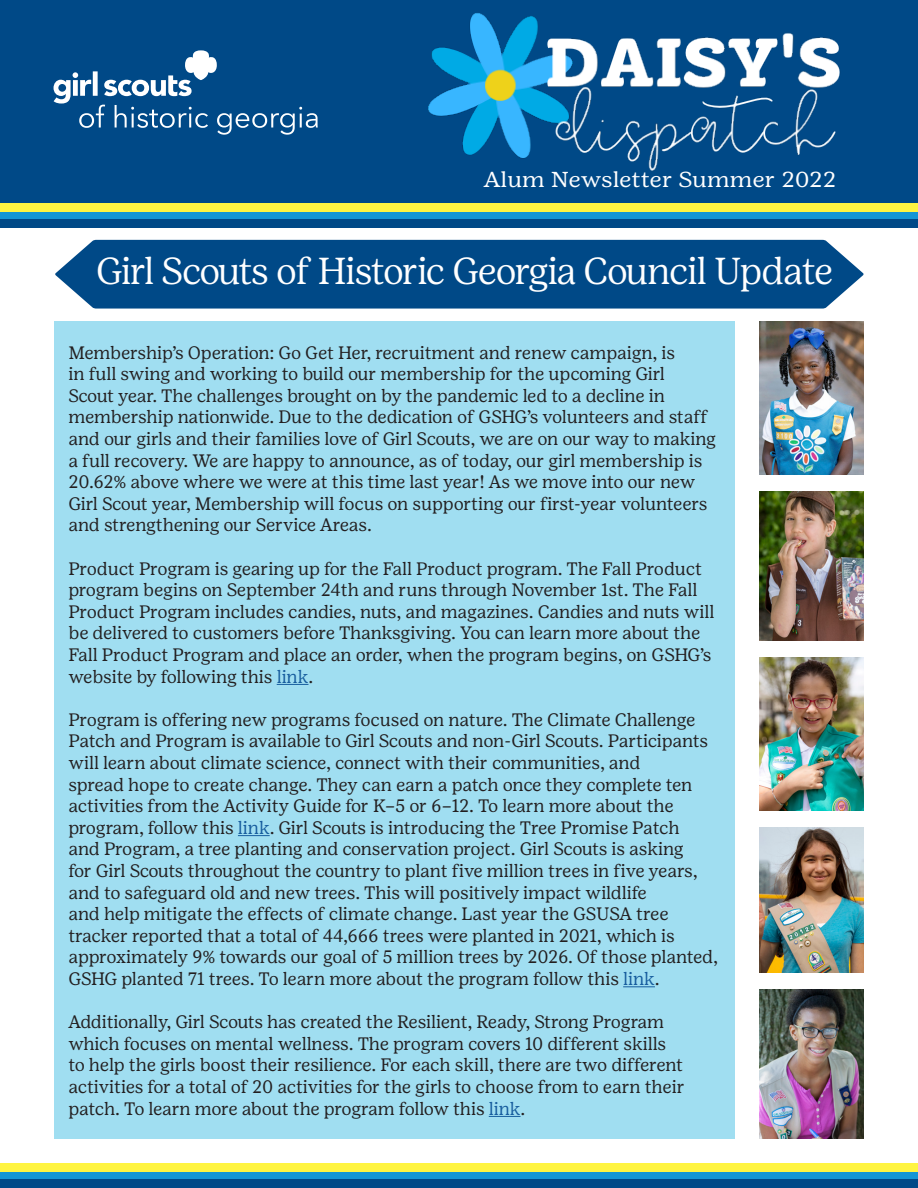
<style>
.page{position:relative;width:918px;height:1188px;background:#fff}
.page>*{position:absolute;margin:0;border:0;box-sizing:border-box;transform-origin:0 0}
.t1{font:300 37.5px "Girl Scout Display";letter-spacing:-.03em;color:#fff}
.t2{font:21.6px "Girl Scout Text";color:#fff;scale:1.11 1}
.t3{font:18px/21.6px "Girl Scout Text";letter-spacing:-.01em;color:#231f20}
.s1{color:#175d9e}
</style>
<div class="page">
<div style="left:0;top:0;width:918px;height:214px;background:#004987"></div>
<svg style="left:54px;top:50px;width:264px;height:85px"></svg>
<img style="left:428px;top:13px;width:412px;height:158px">
<div style="left:0;top:210px;width:918px;height:9px;background:#1496d4"></div>
<div style="left:0;top:219px;width:918px;height:9px;background:#004987"></div>
<div style="left:0;top:203px;width:918px;height:9px;background:#fff441"></div>
<div style="left:0;top:1170px;width:918px;height:9px;background:#1496d4"></div>
<div style="left:0;top:1179px;width:918px;height:9px;background:#004987"></div>
<div style="left:0;top:1163px;width:918px;height:9px;background:#fff441"></div>
<div style="left:54px;top:321px;width:680px;height:817px;background:#a0def1"></div>
<div style="left:55px;top:240px;width:809px;height:69px;background:#004987"></div>
<hr style="left:277px;top:684px;width:31px;height:1px;background:#175d9e">
<hr style="left:238px;top:835px;width:32px;height:1px;background:#175d9e">
<hr style="left:623px;top:986px;width:32px;height:1px;background:#175d9e">
<hr style="left:489px;top:1116px;width:32px;height:1px;background:#175d9e">
<img style="left:759px;top:321px;width:104px;height:153px">
<img style="left:759px;top:491px;width:104px;height:149px">
<img style="left:759px;top:657px;width:104px;height:153px">
<img style="left:759px;top:827px;width:104px;height:145px">
<img style="left:759px;top:989px;width:104px;height:149px">
<p class="t2" style="left:484px;top:167px;width:319px">Alum Newsletter Summer 2022</p>
<p class="t1" style="left:97px;top:250px;width:738px">Girl Scouts of Historic Georgia Council Update</p>
<p class="t3" style="left:68px;top:342px;width:649px">Membership’s Operation: Go Get Her, recruitment and renew campaign, is<br>in full swing and working to build our membership for the upcoming Girl<br>Scout year. The challenges brought on by the pandemic led to a decline in membership nationwide. Due to the dedication of GSHG’s volunteers and staff and our girls and their families love of Girl Scouts, we are on our way to making a full recovery. We are happy to announce, as of today, our girl membership is 20.62% above where we were at this time last year! As we move into our new Girl Scout year, Membership will focus on supporting our first-year volunteers and strengthening our Service Areas.</p>
<p class="t3" style="left:68px;top:558px;width:648px">Product Program is gearing up for the Fall Product program. The Fall Product program begins on September 24th and runs through November 1st. The Fall Product Program includes candies, nuts, and magazines. Candies and nuts will be delivered to customers before Thanksgiving. You can learn more about the Fall Product Program and place an order, when the program begins, on GSHG’s website by following this <span class="s1">link</span>.</p>
<p class="t3" style="left:68px;top:709px;width:651px">Program is offering new programs focused on nature. The Climate Challenge Patch and Program is available to Girl Scouts and non-Girl Scouts. Participants will learn about climate science, connect with their communities, and<br>spread hope to create change. They can earn a patch once they complete ten activities from the Activity Guide for K–5 or 6–12. To learn more about the program, follow this <span class="s1">link</span>. Girl Scouts is introducing the Tree Promise Patch<br>and Program, a tree planting and conservation project. Girl Scouts is asking<br>for Girl Scouts throughout the country to plant five million trees in five years, and to safeguard old and new trees. This will positively impact wildlife<br>and help mitigate the effects of climate change. Last year the GSUSA tree tracker reported that a total of 44,666 trees were planted in 2021, which is approximately 9% towards our goal of 5 million trees by 2026. Of those planted, GSHG planted 71 trees. To learn more about the program follow this <span class="s1">link</span>.</p>
<p class="t3" style="left:68px;top:1011px;width:618px">Additionally, Girl Scouts has created the Resilient, Ready, Strong Program which focuses on mental wellness. The program covers 10 different skills to help the girls boost their resilience. For each skill, there are two different activities for a total of 20 activities for the girls to choose from to earn their patch. To learn more about the program follow this <span class="s1">link</span>.</p>
</div>
